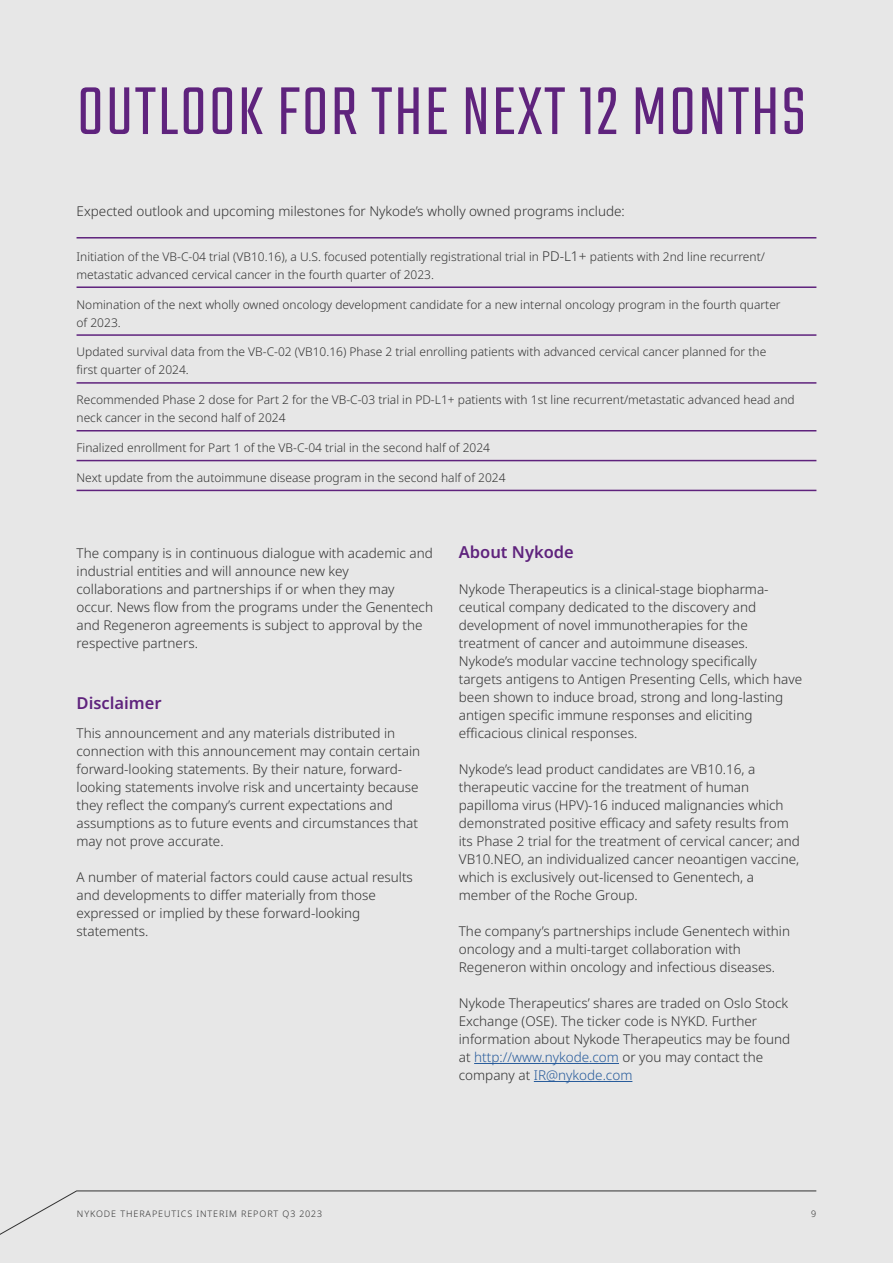
<style>
.page{position:relative;width:893px;height:1263px;background:#e7e7e7}
.page>*{position:absolute;margin:0;border:0;box-sizing:border-box;transform-origin:0 0}
.DR_Teko-overskrift{font:300 75px "Teko";letter-spacing:.025em;color:#5f237d}
.NYK-Mellem1-Purple{font:600 16.5px "Noto Sans";color:#5f237d}
.NYK-Body-9{font:300 13.5px/18px "Noto Sans";color:#323232}
.NYK-Table-Body-9{font:300 12px/18px "Noto Sans";color:#323232}
.t1{font:300 9px "Noto Sans";letter-spacing:.1em;color:#323232}
.s1{font-size:13.5px}
.s2{color:#275b9b}
</style>
<div class="page">
<hr style="left:77px;top:237px;width:739px;height:2px;background:#5f237d">
<hr style="left:77px;top:286px;width:739px;height:2px;background:#5f237d">
<hr style="left:77px;top:334px;width:739px;height:2px;background:#5f237d">
<hr style="left:77px;top:382px;width:739px;height:2px;background:#5f237d">
<hr style="left:77px;top:430px;width:739px;height:1px;background:#5f237d">
<hr style="left:77px;top:460px;width:739px;height:1px;background:#5f237d">
<hr style="left:77px;top:490px;width:739px;height:1px;background:#5f237d">
<hr style="left:474px;top:1063px;width:145px;height:1px;background:#275b9b">
<hr style="left:534px;top:1081px;width:98px;height:1px;background:#275b9b">
<svg style="left:0;top:1190px;width:817px;height:45px"></svg>
<p class="DR_Teko-overskrift" style="left:77px;top:72px;width:730px">OUTLOOK FOR THE NEXT 12 MONTHS</p>
<p class="NYK-Body-9" style="left:77px;top:202px;width:550px">Expected outlook and upcoming milestones for Nykode’s wholly owned programs include:</p>
<p class="NYK-Table-Body-9" style="left:77px;top:248px;width:690px">Initiation of the VB-C-04 trial (VB10.16), a U.S. focused potentially registrational trial in <span class="s1">PD-L1+</span> patients with 2nd line recurrent/ metastatic advanced cervical cancer in the fourth quarter of 2023.</p>
<p class="NYK-Table-Body-9" style="left:77px;top:295px;width:706px">Nomination of the next wholly owned oncology development candidate for a new internal oncology program in the fourth quarter of 2023.</p>
<p class="NYK-Table-Body-9" style="left:77px;top:343px;width:691px">Updated survival data from the VB-C-02 (VB10.16) Phase 2 trial enrolling patients with advanced cervical cancer planned for the first quarter of 2024.</p>
<p class="NYK-Table-Body-9" style="left:77px;top:391px;width:720px">Recommended Phase 2 dose for Part 2 for the VB-C-03 trial in PD-L1+ patients with 1st line recurrent/metastatic advanced head and neck cancer in the second half of 2024</p>
<p class="NYK-Table-Body-9" style="left:77px;top:439px;width:415px">Finalized enrollment for Part 1 of the VB-C-04 trial in the second half of 2024</p>
<p class="NYK-Table-Body-9" style="left:77px;top:469px;width:431px">Next update from the autoimmune disease program in the second half of 2024</p>
<p class="NYK-Body-9" style="left:77px;top:544px;width:358px">The company is in continuous dialogue with academic and industrial entities and will announce new key collaborations and partnerships if or when they may occur. News flow from the programs under the Genentech and Regeneron agreements is subject to approval by the respective partners.</p>
<p class="NYK-Mellem1-Purple" style="left:77px;top:691px;width:87px">Disclaimer</p>
<p class="NYK-Body-9" style="left:77px;top:724px;width:345px">This announcement and any materials distributed in connection with this announcement may contain certain forward-looking statements. By their nature, forward&shy;looking statements involve risk and uncertainty because they reflect the company’s current expectations and assumptions as to future events and circumstances that may not prove accurate.</p>
<p class="NYK-Body-9" style="left:77px;top:868px;width:338px">A number of material factors could cause actual results and developments to differ materially from those expressed or implied by these forward-looking statements.</p>
<p class="NYK-Mellem1-Purple" style="left:459px;top:540px;width:116px">About Nykode</p>
<p class="NYK-Body-9" style="left:459px;top:580px;width:345px">Nykode Therapeutics is a clinical-stage biopharma&shy;ceutical company dedicated to the discovery and development of novel immunotherapies for the treatment of cancer and autoimmune diseases.<br>Nykode’s modular vaccine technology specifically targets antigens to Antigen Presenting Cells, which have been shown to induce broad, strong and long-lasting antigen specific immune responses and eliciting efficacious clinical responses.</p>
<p class="NYK-Body-9" style="left:459px;top:760px;width:343px">Nykode’s lead product candidates are VB10.16, a therapeutic vaccine for the treatment of human papilloma virus (HPV)-16 induced malignancies which demonstrated positive efficacy and safety results from its Phase 2 trial for the treatment of cervical cancer; and VB10.NEO, an individualized cancer neoantigen vaccine, which is exclusively out-licensed to Genentech, a member of the Roche Group.</p>
<p class="NYK-Body-9" style="left:459px;top:922px;width:333px">The company’s partnerships include Genentech within oncology and a multi-target collaboration with<br>Regeneron within oncology and infectious diseases.</p>
<p class="NYK-Body-9" style="left:459px;top:994px;width:333px">Nykode Therapeutics’ shares are traded on Oslo Stock Exchange (OSE). The ticker code is NYKD. Further information about Nykode Therapeutics may be found at <span class="s2">http://www.nykode.com</span> or you may contact the company at <span class="s2">IR@nykode.com</span></p>
<p class="t1" style="left:77px;top:1208px;width:247px">NYKODE THERAPEUTICS INTERIM REPORT Q3 2023</p>
<p class="t1" style="left:811px;top:1208px;width:7px">9</p>
</div>
